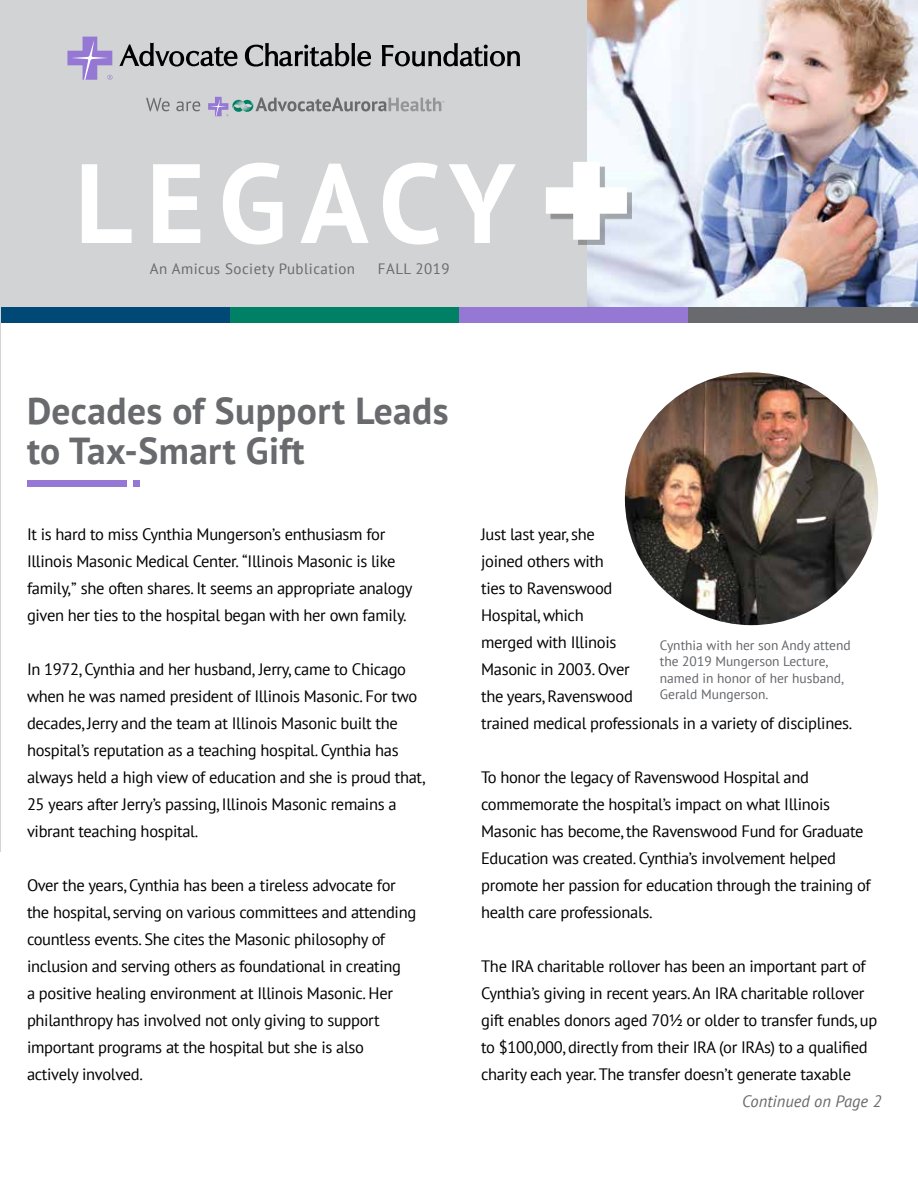
<style>
.page{position:relative;width:918px;height:1188px;background:#fff}
.page>*{position:absolute;margin:0;border:0;box-sizing:border-box;transform-origin:0 0}
.t1{font:700 112.5px "PT Sans";letter-spacing:.12em;color:#fff}
.t2{font:700 37.5px/40.5px "PT Sans";letter-spacing:.01em;color:#696a6d}
.t3{font:16.5px/27px "PT Sans";letter-spacing:-.02em;color:#000}
.t4{font:italic 16.5px "PT Sans";color:#696a6d}
.t5{font:15px "PT Sans";letter-spacing:.03em;color:#696a6d}
.t6{font:13.5px/16.5px "PT Sans";color:#636569}
</style>
<div class="page">
<div style="left:0;top:0;width:587px;height:311px;background:#d1d3d4"></div>
<img style="left:587px;top:0;width:331px;height:308px">
<div style="left:459px;top:308px;width:230px;height:15px;background:#9578d3"></div>
<div style="left:689px;top:308px;width:229px;height:15px;background:#696a6d"></div>
<div style="left:230px;top:308px;width:229px;height:15px;background:#008065"></div>
<div style="left:0;top:308px;width:230px;height:15px;background:#004876"></div>
<svg style="left:119px;top:43px;width:118px;height:24px"></svg>
<svg style="left:245px;top:43px;width:126px;height:24px"></svg>
<svg style="left:382px;top:43px;width:138px;height:23px"></svg>
<svg style="left:67px;top:37px;width:46px;height:43px"></svg>
<svg style="left:146px;top:98px;width:24px;height:13px"></svg>
<svg style="left:176px;top:101px;width:24px;height:10px"></svg>
<svg style="left:208px;top:97px;width:236px;height:19px"></svg>
<div style="left:551px;top:167px;width:81px;height:78px;background:#000;opacity:.3"></div>
<svg style="left:546px;top:162px;width:81px;height:78px"></svg>
<div style="left:27px;top:480px;width:100px;height:7px;background:#9578d3"></div>
<div style="left:133px;top:480px;width:7px;height:7px;background:#9578d3"></div>
<img style="left:625px;top:372px;width:253px;height:253px;border-radius:126px">
<hr style="left:0;top:0;width:1px;height:852px;background:#d1d3d4">
<h1 class="t1" style="left:75px;top:129px;width:442px">LEGACY</h1>
<p class="t5" style="left:150px;top:259px;width:207px">An Amicus Society Publication</p>
<p class="t5" style="left:378px;top:259px;width:73px">FALL 2019</p>
<h2 class="t2" style="left:27px;top:389px;width:423px">Decades of Support Leads to Tax-Smart Gift</h2>
<p class="t3" style="left:27px;top:520px;width:387px">It is hard to miss Cynthia Mungerson’s enthusiasm for Illinois Masonic Medical Center. “Illinois Masonic is like family,” she often shares. It seems an appropriate analogy given her ties to the hospital began with her own family.</p>
<p class="t3" style="left:27px;top:655px;width:400px">In 1972, Cynthia and her husband, Jerry, came to Chicago when he was named president of Illinois Masonic. For two decades, Jerry and the team at Illinois Masonic built the hospital’s reputation as a teaching hospital. Cynthia has always held a high view of education and she is proud that, 25 years after Jerry’s passing, Illinois Masonic remains a vibrant teaching hospital.</p>
<p class="t3" style="left:27px;top:871px;width:391px">Over the years, Cynthia has been a tireless advocate for the hospital, serving on various committees and attending countless events. She cites the Masonic philosophy of inclusion and serving others as foundational in creating<br>a positive healing environment at Illinois Masonic. Her philanthropy has involved not only giving to support important programs at the hospital but she is also actively involved.</p>
<p class="t3" style="left:481px;top:520px;width:373px">Just last year, she<br>joined others with<br>ties to Ravenswood<br>Hospital, which<br>merged with Illinois<br>Masonic in 2003. Over<br>the years, Ravenswood<br>trained medical professionals in a variety of disciplines.</p>
<p class="t3" style="left:481px;top:763px;width:391px">To honor the legacy of Ravenswood Hospital and commemorate the hospital’s impact on what Illinois Masonic has become, the Ravenswood Fund for Graduate Education was created. Cynthia’s involvement helped promote her passion for education through the training of health care professionals.</p>
<p class="t3" style="left:481px;top:952px;width:398px">The IRA charitable rollover has been an important part of Cynthia’s giving in recent years. An IRA charitable rollover gift enables donors aged 70½ or older to transfer funds, up to $100,000, directly from their IRA (or IRAs) to a qualified charity each year. The transfer doesn’t generate taxable</p>
<p class="t4" style="left:742px;top:1090px;width:141px">Continued on Page 2</p>
<p class="t6" style="left:660px;top:636px;width:192px">Cynthia with her son Andy attend the 2019 Mungerson Lecture, named in honor of her husband,<br>Gerald Mungerson.</p>
</div>
